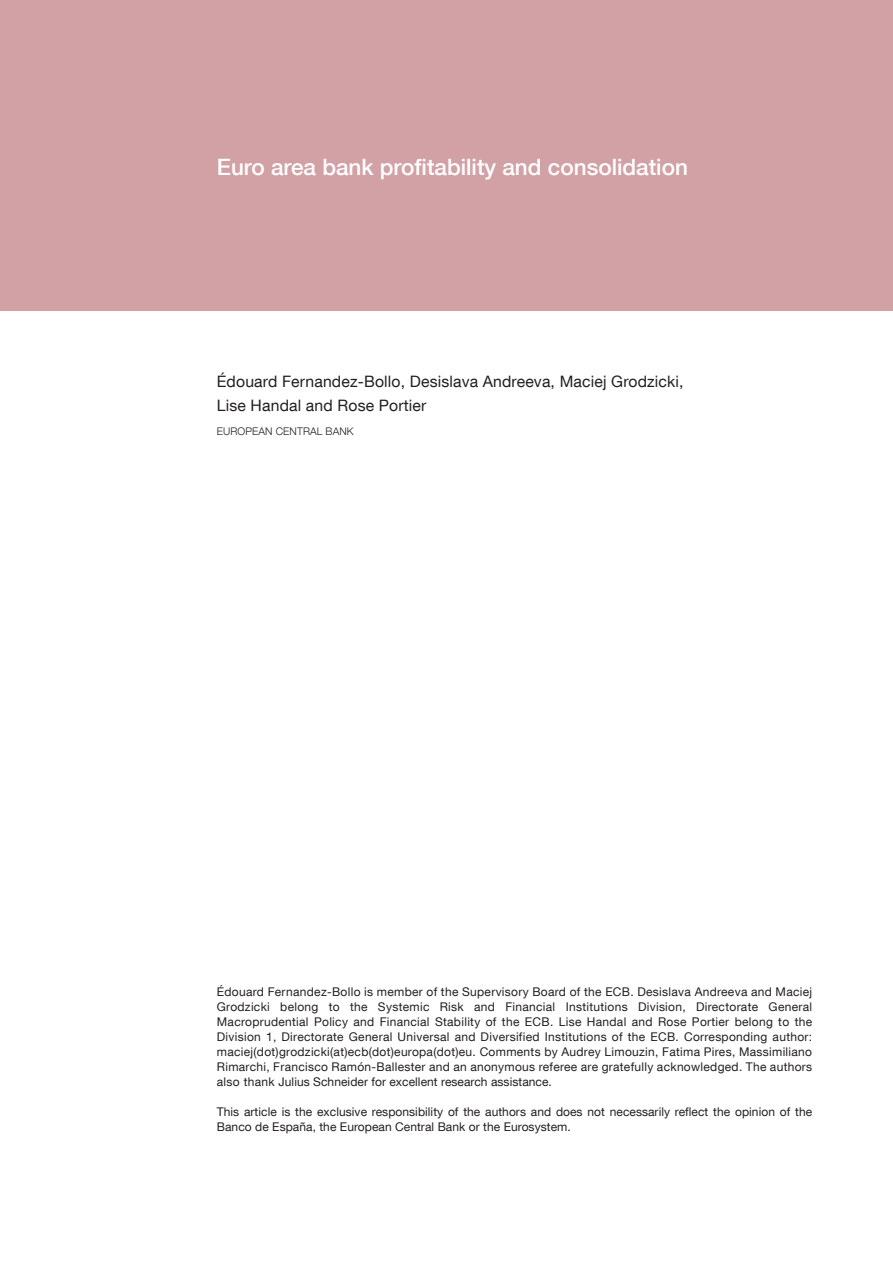
<style>
.page{position:relative;width:893px;height:1263px;background:#fff}
.page>*{position:absolute;margin:0;border:0;box-sizing:border-box;transform-origin:0 0}
.t1{font:500 22.5px "Bd E Neue Helvetica";color:#fff}
.t2{font:15.75px/24px "Bd E Neue Helvetica";letter-spacing:.01em;color:#231f20}
.t3{font:12px/15px "Bd E Neue Helvetica";letter-spacing:.005em;color:#231f20;text-align:justify}
.t4{font:300 10.5px "Bd E Neue Helvetica";letter-spacing:.01em;color:#231f20}
</style>
<div class="page">
<div style="left:0;top:0;width:893px;height:310px;background:#d2a1a6"></div>
<h1 class="t1" style="left:217px;top:153px;width:473px">Euro area bank profitability and consolidation</h1>
<h2 class="t2" style="left:217px;top:369px;width:468px">Édouard Fernandez-Bollo, Desislava Andreeva, Maciej Grodzicki,<br>Lise Handal and Rose Portier</h2>
<p class="t4" style="left:217px;top:424px;width:138px">EUROPEAN CENTRAL BANK</p>
<p class="t3" style="left:217px;top:984px;width:597px">Édouard Fernandez-Bollo is member of the Supervisory Board of the ECB. Desislava Andreeva and Maciej Grodzicki belong to the Systemic Risk and Financial Institutions Division, Directorate General Macroprudential Policy and Financial Stability of the ECB. Lise Handal and Rose Portier belong to the Division 1, Directorate General Universal and Diversified Institutions of the ECB. Corresponding author: maciej(dot)grodzicki(at)ecb(dot)europa(dot)eu. Comments by Audrey Limouzin, Fatima Pires, Massimiliano Rimarchi, Francisco Ramón-Ballester and an anonymous referee are gratefully acknowledged. The authors also thank Julius Schneider for excellent research assistance.</p>
<p class="t3" style="left:217px;top:1104px;width:597px">This article is the exclusive responsibility of the authors and does not necessarily reflect the opinion of the<br>Banco de España, the European Central Bank or the Eurosystem.</p>
</div>
